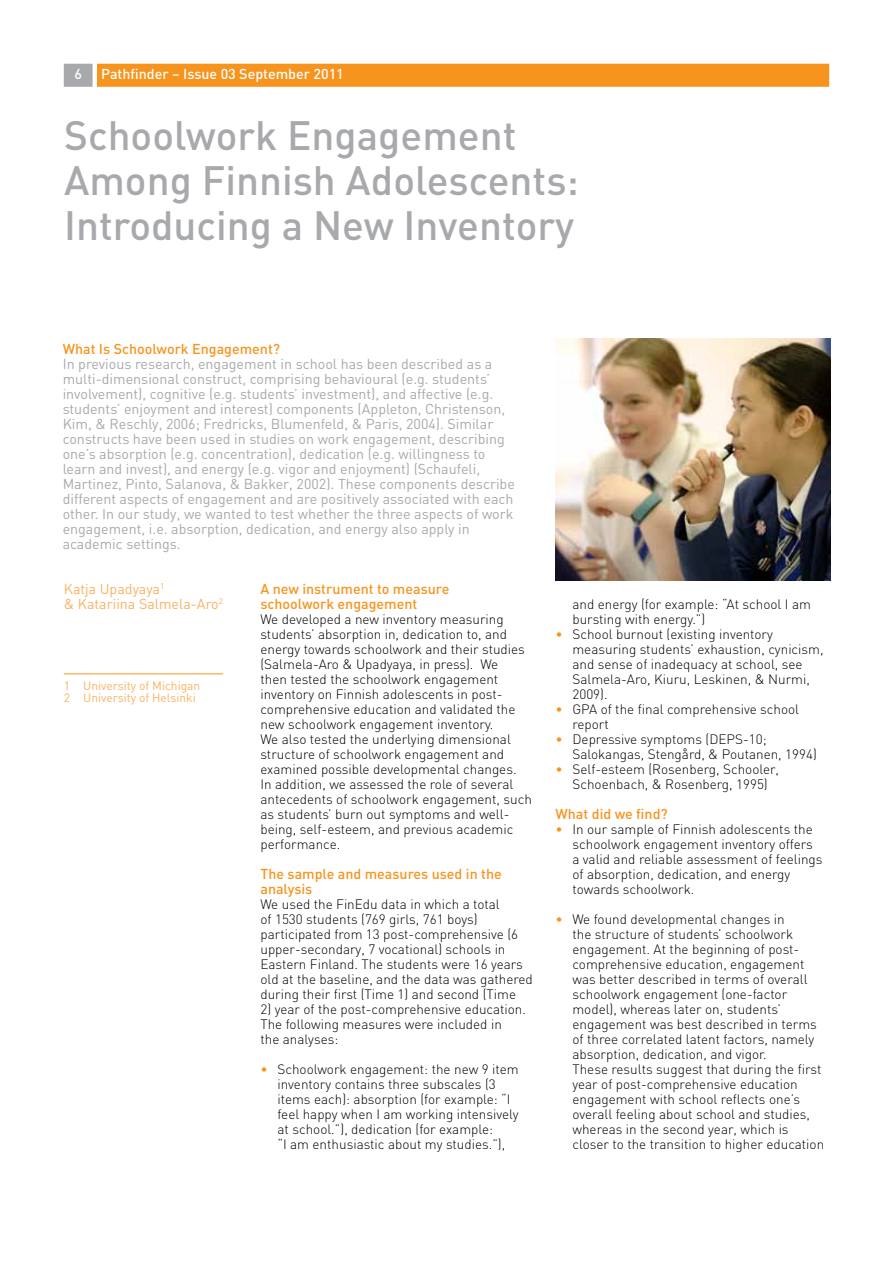
<style>
.page{position:relative;width:893px;height:1263px;background:#fff}
.page>*{position:absolute;margin:0;border:0;box-sizing:border-box;transform-origin:0 0}
.t1{font:500 40.5px/45px "DIN";color:#a7a9ac}
.t2{font:14.25px/15px "DIN";color:#a7a9ac}
.t3{font:500 14.25px/15px "DIN";color:#f7941e}
.t4{font:14.25px/15px "DIN";color:#fbb161}
.t5{font:500 14.25px "DIN";color:#fff}
.t6{font:300 13.5px/15px "DIN";color:#000}
.t7{font:12px/12px "DIN";color:#fbb161}
.s1{color:#f7941e}
</style>
<div class="page">
<div style="left:97px;top:64px;width:732px;height:23px;background:#f7941e"></div>
<div style="left:64px;top:64px;width:29px;height:23px;background:#a7a9ac"></div>
<hr style="left:64px;top:673px;width:159px;height:1px;background:#f7941e">
<img style="left:555px;top:339px;width:275px;height:241px">
<p class="t5" style="left:74px;top:65px;width:9px">6</p>
<p class="t5" style="left:101px;top:65px;width:244px">Pathfinder – Issue 03 September 2011</p>
<h1 class="t1" style="left:64px;top:111px;width:516px">Schoolwork Engagement<br>Among Finnish Adolescents:<br>Introducing a New Inventory</h1>
<p class="t3" style="left:63px;top:341px;width:219px">What Is Schoolwork Engagement?</p>
<p class="t2" style="left:63px;top:356px;width:454px">In previous research, engagement in school has been described as a multi-dimensional construct, comprising behavioural (e.g. students’ involvement), cognitive (e.g. students’ investment), and affective (e.g. students’ enjoyment and interest) components (Appleton, Christenson, Kim, &amp; Reschly, 2006; Fredricks, Blumenfeld, &amp; Paris, 2004). Similar constructs have been used in studies on work engagement, describing one’s absorption (e.g. concentration), dedication (e.g. willingness to learn and invest), and energy (e.g. vigor and enjoyment) (Schaufeli, Martinez, Pinto, Salanova, &amp; Bakker, 2002). These components describe different aspects of engagement and are positively associated with each other. In our study, we wanted to test whether the three aspects of work engagement, i.e. absorption, dedication, and energy also apply in academic settings.</p>
<p class="t4" style="left:64px;top:581px;width:161px">Katja Upadyaya<sup>1<br></sup>&amp; Katariina Salmela-Aro<sup>2</sup></p>
<p class="t7" style="left:64px;top:679px;width:138px">1 University of Michigan<br>2 University of Helsinki</p>
<p class="t3" style="left:260px;top:581px;width:190px">A new instrument to measure schoolwork engagement</p>
<p class="t6" style="left:260px;top:612px;width:273px">We developed a new inventory measuring students’ absorption in, dedication to, and energy towards schoolwork and their studies (Salmela-Aro &amp; Upadyaya, in press). We<br>then tested the schoolwork engagement inventory on Finnish adolescents in post&shy;comprehensive education and validated the new schoolwork engagement inventory.<br>We also tested the underlying dimensional structure of schoolwork engagement and examined possible developmental changes.<br>In addition, we assessed the role of several antecedents of schoolwork engagement, such as students’ burn out symptoms and well&shy;being, self-esteem, and previous academic performance.</p>
<p class="t3" style="left:260px;top:866px;width:243px">The sample and measures used in the analysis</p>
<p class="t6" style="left:260px;top:897px;width:274px">We used the FinEdu data in which a total<br>of 1530 students (769 girls, 761 boys) participated from 13 post-comprehensive (6 upper-secondary, 7 vocational) schools in Eastern Finland. The students were 16 years old at the baseline, and the data was gathered during their first (Time 1) and second (Time</p>
<p class="t6" style="left:260px;top:1002px;width:267px">2) year of the post-comprehensive education.<br>The following measures were included in<br>the analyses:</p>
<p class="t6" style="left:277px;top:1061px;width:243px;text-indent:-17px"><span class="s1">•</span> Schoolwork engagement: the new 9 item inventory contains three subscales (3 items each): absorption (for example: “I feel happy when I am working intensively at school.”), dedication (for example:<br>“I am enthusiastic about my studies.”),</p>
<p class="t6" style="left:572px;top:596px;width:240px">and energy (for example: “At school I am bursting with energy.”)</p>
<p class="t6" style="left:572px;top:626px;width:253px;text-indent:-17px"><span class="s1">•</span> School burnout (existing inventory measuring students’ exhaustion, cynicism, and sense of inadequacy at school, see Salmela-Aro, Kiuru, Leskinen, &amp; Nurmi, 2009).</p>
<p class="t6" style="left:572px;top:701px;width:228px;text-indent:-17px"><span class="s1">•</span> GPA of the final comprehensive school report</p>
<p class="t6" style="left:572px;top:731px;width:246px;text-indent:-17px"><span class="s1">•</span> Depressive symptoms (DEPS-10;<br>Salokangas, Stengård, &amp; Poutanen, 1994)</p>
<p class="t6" style="left:555px;top:761px;width:225px;text-align:center"><span class="s1">•</span> Self-esteem (Rosenberg, Schooler,<br>Schoenbach, &amp; Rosenberg, 1995)</p>
<p class="t3" style="left:555px;top:806px;width:114px">What did we find?</p>
<p class="t6" style="left:572px;top:822px;width:252px;text-indent:-17px"><span class="s1">•</span> In our sample of Finnish adolescents the schoolwork engagement inventory offers a valid and reliable assessment of feelings of absorption, dedication, and energy towards schoolwork.</p>
<p class="t6" style="left:572px;top:912px;width:253px;text-indent:-17px"><span class="s1">•</span> We found developmental changes in<br>the structure of students’ schoolwork engagement. At the beginning of post&shy;comprehensive education, engagement was better described in terms of overall schoolwork engagement (one-factor model), whereas later on, students’ engagement was best described in terms of three correlated latent factors, namely absorption, dedication, and vigor.<br>These results suggest that during the first year of post-comprehensive education engagement with school reflects one’s overall feeling about school and studies, whereas in the second year, which is closer to the transition to higher education</p>
</div>
